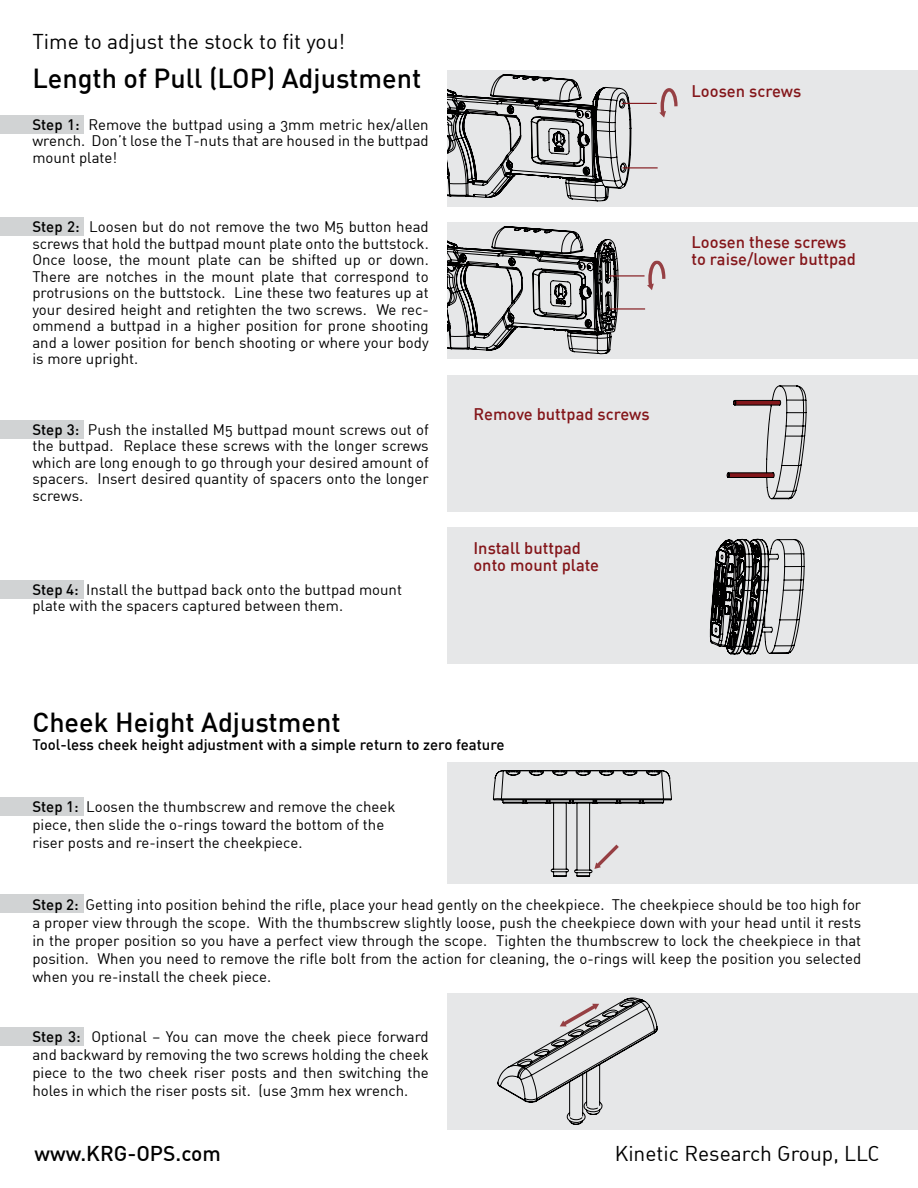
<style>
.page{position:relative;width:918px;height:1188px;background:#fff}
.page>*{position:absolute;margin:0;border:0;box-sizing:border-box;transform-origin:0 0}
.Text{font:500 27px "DIN";color:#000}
.Announcement{font:21px "DIN Regular Alternate";color:#000}
.t1{font:500 21px "DIN";color:#000}
.red{font:500 16.5px/16.5px "DIN";color:#84161a}
.Text-2{font:15px/16.5px "DIN Regular Alternate";color:#000101;text-align:justify}
.Text-3{font:15px/18px "DIN Regular Alternate";color:#000;text-align:justify}
.Text-4{font:500 15px "DIN";color:#000}
.s1{font-family:"DIN";font-weight:500;color:#000}
.s2{font-family:"DIN";font-weight:500}
</style>
<div class="page">
<div style="left:0;top:115px;width:83px;height:19px;background:#d1d3d4"></div>
<div style="left:448px;top:70px;width:470px;height:137px;background:#e6e7e8"></div>
<svg style="left:448px;top:74px;width:183px;height:127px"></svg>
<hr style="left:622px;top:103px;width:35px;height:1px;background:#82171b">
<hr style="left:623px;top:167px;width:35px;height:1px;background:#82171b">
<svg style="left:659px;top:88px;width:19px;height:30px"></svg>
<div style="left:0;top:217px;width:83px;height:19px;background:#d1d3d4"></div>
<div style="left:0;top:420px;width:83px;height:19px;background:#d1d3d4"></div>
<div style="left:0;top:580px;width:83px;height:18px;background:#d1d3d4"></div>
<div style="left:448px;top:222px;width:470px;height:137px;background:#e6e7e8"></div>
<svg style="left:448px;top:226px;width:170px;height:128px"></svg>
<hr style="left:609px;top:275px;width:36px;height:2px;background:#82171b">
<hr style="left:610px;top:308px;width:35px;height:2px;background:#82171b">
<svg style="left:647px;top:260px;width:19px;height:30px"></svg>
<div style="left:448px;top:375px;width:470px;height:137px;background:#e6e7e8"></div>
<svg style="left:726px;top:386px;width:80px;height:113px"></svg>
<div style="left:448px;top:527px;width:470px;height:137px;background:#e6e7e8"></div>
<svg style="left:710px;top:539px;width:94px;height:115px"></svg>
<div style="left:0;top:797px;width:83px;height:19px;background:#d1d3d4"></div>
<div style="left:0;top:895px;width:83px;height:18px;background:#d1d3d4"></div>
<div style="left:0;top:1027px;width:83px;height:19px;background:#d1d3d4"></div>
<div style="left:448px;top:762px;width:470px;height:121px;background:#e6e7e8"></div>
<svg style="left:493px;top:770px;width:179px;height:107px"></svg>
<div style="left:448px;top:993px;width:470px;height:137px;background:#e6e7e8"></div>
<svg style="left:498px;top:998px;width:160px;height:127px"></svg>
<p class="Announcement" style="left:32px;top:28px;width:314px">Time to adjust the stock to fit you!</p>
<p class="Text" style="left:32px;top:61px;width:390px">Length of Pull (LOP) Adjustment</p>
<p class="Text-2" style="left:32px;top:116px;width:398px"><span class="s1">Step 1:</span> Remove the buttpad using a 3mm metric hex/allen wrench. Don’t lose the T-nuts that are housed in the buttpad mount plate!</p>
<p class="Text-2" style="left:32px;top:219px;width:398px"><span class="s1">Step 2:</span> Loosen but do not remove the two M5 button head screws that hold the buttpad mount plate onto the buttstock.<br>Once loose, the mount plate can be shifted up or down.<br>There are notches in the mount plate that correspond to protrusions on the buttstock. Line these two features up at your desired height and retighten the two screws. We rec&shy;ommend a buttpad in a higher position for prone shooting and a lower position for bench shooting or where your body is more upright.</p>
<p class="Text-2" style="left:32px;top:421px;width:398px"><span class="s1">Step 3:</span> Push the installed M5 buttpad mount screws out of the buttpad. Replace these screws with the longer screws which are long enough to go through your desired amount of spacers. Insert desired quantity of spacers onto the longer screws.</p>
<p class="Text-2" style="left:32px;top:581px;width:371px"><span class="s1">Step 4:</span> Install the buttpad back onto the buttpad mount plate with the spacers captured between them.</p>
<p class="red" style="left:473px;top:405px;width:178px">Remove buttpad screws</p>
<p class="red" style="left:473px;top:539px;width:109px">Install buttpad</p>
<p class="red" style="left:473px;top:556px;width:127px">onto mount plate</p>
<p class="Text" style="left:32px;top:705px;width:310px">Cheek Height Adjustment</p>
<p class="Text-4" style="left:32px;top:735px;width:474px">Tool-less cheek height adjustment with a simple return to zero feature</p>
<p class="Text-3" style="left:32px;top:798px;width:365px"><span class="s2">Step 1:</span> Loosen the thumbscrew and remove the cheek piece, then slide the o-rings toward the bottom of the</p>
<p class="Text-3" style="left:32px;top:834px;width:272px">riser posts and re-insert the cheekpiece.</p>
<p class="red" style="left:691px;top:82px;width:111px">Loosen screws</p>
<p class="red" style="left:691px;top:234px;width:166px">Loosen these screws to raise/lower buttpad</p>
<p class="Text-3" style="left:32px;top:895px;width:830px"><span class="s2">Step 2:</span> Getting into position behind the rifle, place your head gently on the cheekpiece. The cheekpiece should be too high for a proper view through the scope. With the thumbscrew slightly loose, push the cheekpiece down with your head until it rests in the proper position so you have a perfect view through the scope. Tighten the thumbscrew to lock the cheekpiece in that position. When you need to remove the rifle bolt from the action for cleaning, the o-rings will keep the position you selected when you re-install the cheek piece.</p>
<p class="Text-3" style="left:32px;top:1027px;width:398px"><span class="s2">Step 3:</span> Optional – You can move the cheek piece forward and backward by removing the two screws holding the cheek piece to the two cheek riser posts and then switching the holes in which the riser posts sit. (use 3mm hex wrench.</p>
<h2 class="t1" style="left:35px;top:1140px;width:188px">www.KRG-OPS.com</h2>
<h2 class="Announcement" style="left:615px;top:1141px;width:267px">Kinetic Research Group, LLC</h2>
</div>
